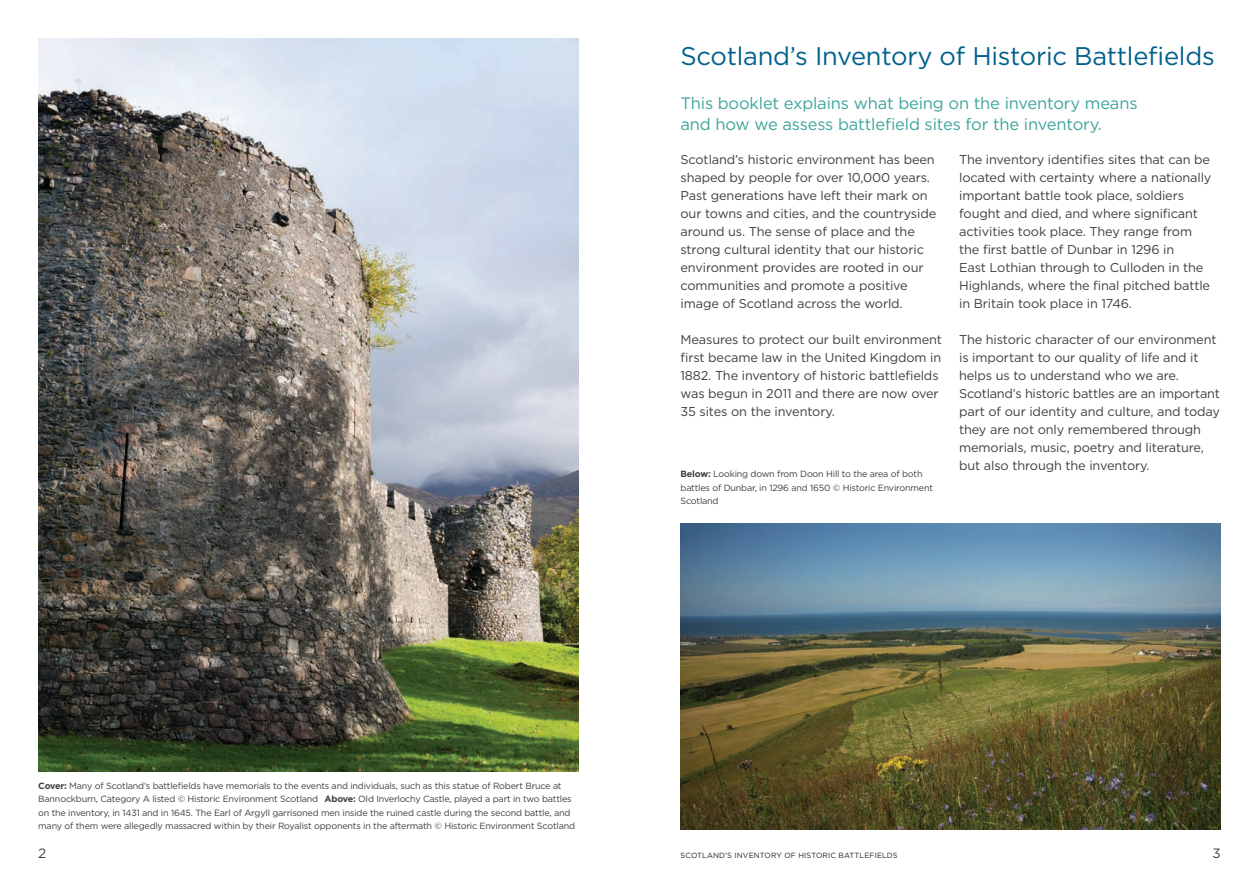
<style>
.page{position:relative;width:1259px;height:893px;background:#fff}
.page>*{position:absolute;margin:0;border:0;box-sizing:border-box;transform-origin:0 0}
.t1{font:25.5px "Gotham HTF";letter-spacing:-.01em;color:#01608c}
.t2{font:16.5px/21px "Gotham HTF";letter-spacing:-.01em;color:#3da59a}
.t3{font:13.5px "Gotham HTF";color:#3e3e3f}
.t4{font:12.75px/18px "Gotham HTF";letter-spacing:-.01em;color:#3e3e3f}
.t5{font:9px/13.5px "Gotham HTF";letter-spacing:-.02em;color:#3e3e3f}
.t6{font:7.5px "Gotham HTF";letter-spacing:.02em;color:#231f20}
.s1{font-weight:700}
</style>
<div class="page">
<img style="left:680px;top:523px;width:540px;height:306px">
<img style="left:38px;top:38px;width:540px;height:734px">
<h1 class="t1" style="left:680px;top:42px;width:536px">Scotland’s Inventory of Historic Battlefields</h1>
<p class="t2" style="left:680px;top:92px;width:458px">This booklet explains what being on the inventory means and how we assess battlefield sites for the inventory.</p>
<p class="t4" style="left:680px;top:151px;width:257px">Scotland’s historic environment has been shaped by people for over 10,000 years.<br>Past generations have left their mark on our towns and cities, and the countryside around us. The sense of place and the strong cultural identity that our historic environment provides are rooted in our communities and promote a positive image of Scotland across the world.</p>
<p class="t4" style="left:680px;top:331px;width:263px">Measures to protect our built environment first became law in the United Kingdom in 1882. The inventory of historic battlefields was begun in 2011 and there are now over 35 sites on the inventory.</p>
<p class="t4" style="left:959px;top:151px;width:254px">The inventory identifies sites that can be located with certainty where a nationally important battle took place, soldiers fought and died, and where significant activities took place. They range from the first battle of Dunbar in 1296 in<br>East Lothian through to Culloden in the Highlands, where the final pitched battle in Britain took place in 1746.</p>
<p class="t4" style="left:959px;top:331px;width:262px">The historic character of our environment is important to our quality of life and it helps us to understand who we are.<br>Scotland’s historic battles are an important part of our identity and culture, and today they are not only remembered through memorials, music, poetry and literature, but also through the inventory.</p>
<p class="t5" style="left:680px;top:467px;width:254px"><span class="s1">Below:</span> Looking down from Doon Hill to the area of both battles of Dunbar, in 1296 and 1650 © Historic Environment<br>Scotland</p>
<p class="t5" style="left:38px;top:779px;width:538px"><span class="s1">Cover:</span> Many of Scotland’s battlefields have memorials to the events and individuals, such as this statue of Robert Bruce at Bannockburn, Category A listed © Historic Environment Scotland <span class="s1">Above:</span> OId Inverlochy Castle, played a part in two battles on the inventory, in 1431 and in 1645. The Earl of Argyll garrisoned men inside the ruined castle during the second battle, and many of them were allegedly massacred within by their Royalist opponents in the aftermath © Historic Environment Scotland</p>
<p class="t3" style="left:38px;top:846px;width:10px">2</p>
<p class="t6" style="left:680px;top:851px;width:219px">SCOTLAND’S INVENTORY OF HISTORIC BATTLEFIELDS</p>
<p class="t3" style="left:1212px;top:846px;width:10px">3</p>
</div>
